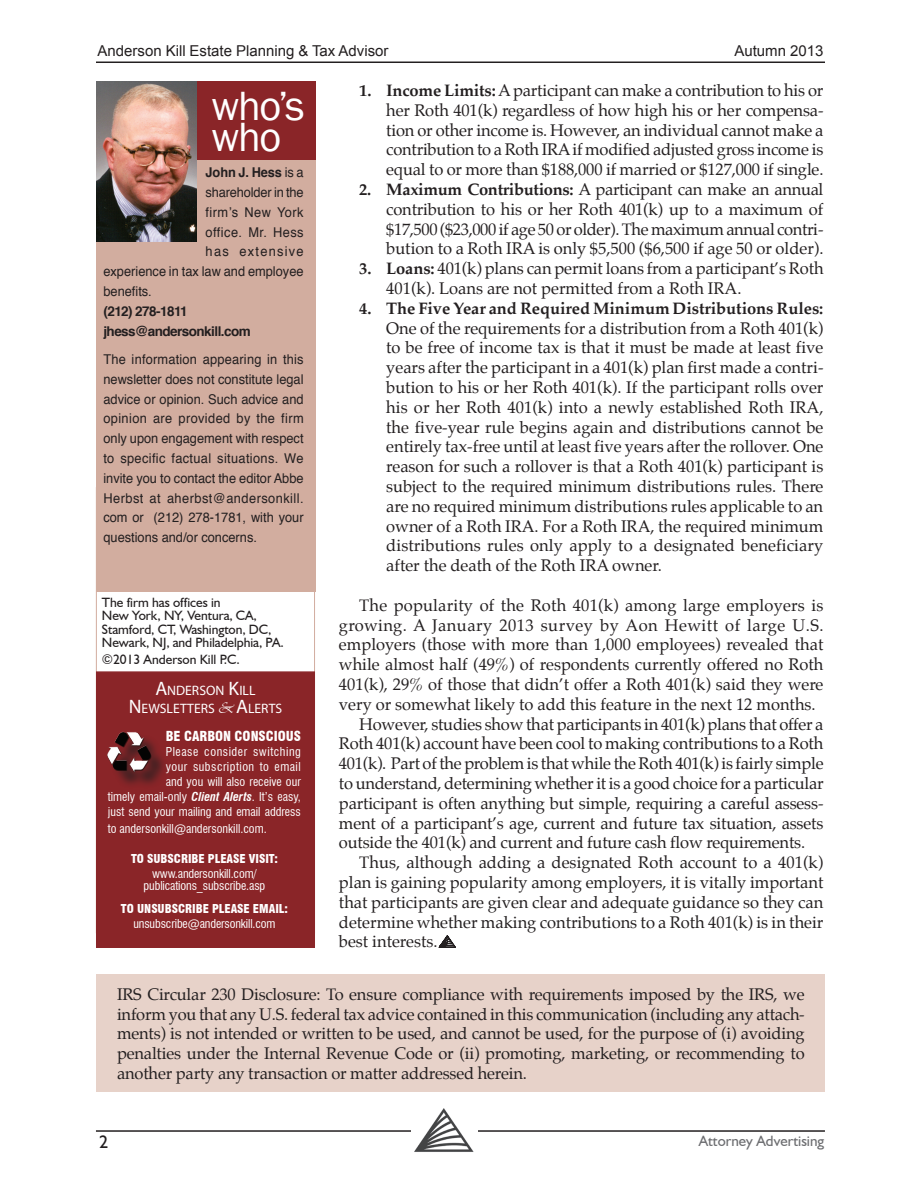
<style>
.page{position:relative;width:918px;height:1188px;background:#fff}
.page>*{position:absolute;margin:0;border:0;box-sizing:border-box;transform-origin:0 0}
.t1{font:42px/31.5px "Franklin Gothic";letter-spacing:-.03em;color:#fff}
.t2{font:18px "Humanist 521 BT";color:#231f20}
.Body_Text{font:16.5px/19.8px "Palatino";color:#231f20;text-align:justify}
.t3{font:15px "Arial";color:#231f20}
.t4{font:15px "Humanist 521 BT";color:#6c6d70}
.t5{font:13.65px "Myriad Pro";color:#fff}
.bio_sidebar{font:13.5px/19.8px "Helvetica";color:#231f20;text-align:justify;scale:.95 1}
.t6{font:13.5px/13.5px "Humanist 521 BT";letter-spacing:-.005em;color:#231f20}
.bio_sidebar-2{font:700 13.5px "Helvetica";letter-spacing:-.04em;color:#231f20}
.t7{font:900 condensed 13.5px "Swiss 721 BT";color:#fff}
.bio_sidebar-3{font:13.5px "Helvetica";letter-spacing:.03em;color:#231f20;scale:.95 1}
.bio_sidebar-4{font:700 13.5px "Helvetica";letter-spacing:-.01em;color:#231f20;scale:.95 1}
.bio_sidebar-5{font:13.5px "Helvetica";letter-spacing:.035em;color:#231f20;scale:.95 1}
.bio_sidebar-6{font:13.5px "Helvetica";letter-spacing:.095em;color:#231f20;scale:.95 1}
.Body_Text-2{font:condensed 12px/15px "Swiss 721 BT";color:#fff;text-align:right}
.t8{font:900 condensed 12px "Swiss 721 BT";color:#fff}
.s1{font-weight:700}
.s2{font-weight:400}
.s3{font-size:19.5px}
.s4{font-family:"Vivienne"}
.s5{font-weight:700;font-style:italic}
</style>
<div class="page">
<hr style="left:96px;top:1130px;width:729px;height:2px;background:#231f20">
<div style="left:411px;top:1100px;width:67px;height:53px;background:#fff"></div>
<img style="left:414px;top:1109px;width:60px;height:43px">
<hr style="left:96px;top:62px;width:729px;height:1px;background:#231f20">
<div style="left:96px;top:81px;width:219px;height:511px;background:#d2ad9f"></div>
<div style="left:96px;top:81px;width:219px;height:78px;background:#8a2528"></div>
<svg style="left:439px;top:935px;width:17px;height:12px"></svg>
<img style="left:96px;top:81px;width:101px;height:161px">
<div style="left:97px;top:974px;width:728px;height:117px;background:#e7d2c9"></div>
<div style="left:96px;top:671px;width:219px;height:277px;background:#8a2528"></div>
<div style="left:111px;top:734px;width:58px;height:55px;background:#231f20;opacity:.75"></div>
<img style="left:108px;top:732px;width:44px;height:39px">
<p class="t3" style="left:98px;top:41px;width:293px">Anderson Kill Estate Planning &amp; Tax Advisor</p>
<p class="t3" style="left:734px;top:41px;width:91px">Autumn 2013</p>
<h1 class="t1" style="left:212px;top:91px;width:95px">who’s who</h1>
<p class="Body_Text" style="left:386px;top:80px;width:439px;text-indent:-27px"><span class="s1">1. Income Limits:</span> A participant can make a contribution to his or her Roth 401(k) regardless of how high his or her compensa&shy;tion or other income is. However, an individual cannot make a contribution to a Roth IRA if modified adjusted gross income is equal to or more than $188,000 if married or $127,000 if single.</p>
<p class="Body_Text" style="left:386px;top:179px;width:439px;text-indent:-27px"><span class="s1">2. Maximum Contributions:</span> A participant can make an annual contribution to his or her Roth 401(k) up to a maximum of $17,500 ($23,000 if age 50 or older). The maximum annual contri&shy;bution to a Roth IRA is only $5,500 ($6,500 if age 50 or older).</p>
<p class="Body_Text" style="left:386px;top:259px;width:439px;text-indent:-27px"><span class="s1">3. Loans:</span> 401(k) plans can permit loans from a participant’s Roth<br>401(k). Loans are not permitted from a Roth IRA.</p>
<p class="Body_Text" style="left:386px;top:298px;width:439px;text-indent:-27px"><span class="s1">4. The Five Year and Required Minimum Distributions Rules:<br></span>One of the requirements for a distribution from a Roth 401(k) to be free of income tax is that it must be made at least five years after the participant in a 401(k) plan first made a contri&shy;bution to his or her Roth 401(k). If the participant rolls over his or her Roth 401(k) into a newly established Roth IRA, the five-year rule begins again and distributions cannot be entirely tax-free until at least five years after the rollover. One reason for such a rollover is that a Roth 401(k) participant is subject to the required minimum distributions rules. There are no required minimum distributions rules applicable to an owner of a Roth IRA. For a Roth IRA, the required minimum distributions rules only apply to a designated beneficiary after the death of the Roth IRA owner.</p>
<p class="Body_Text" style="left:339px;top:595px;width:486px;text-indent:20px">The popularity of the Roth 401(k) among large employers is growing. A January 2013 survey by Aon Hewitt of large U.S. employers (those with more than 1,000 employees) revealed that while almost half (49%) of respondents currently offered no Roth 401(k), 29% of those that didn’t offer a Roth 401(k) said they were very or somewhat likely to add this feature in the next 12 months.</p>
<p class="Body_Text" style="left:339px;top:714px;width:486px;text-indent:20px">However, studies show that participants in 401(k) plans that offer a Roth 401(k) account have been cool to making contributions to a Roth 401(k). Part of the problem is that while the Roth 401(k) is fairly simple to understand, determining whether it is a good choice for a particular participant is often anything but simple, requiring a careful assess&shy;ment of a participant’s age, current and future tax situation, assets outside the 401(k) and current and future cash flow requirements.</p>
<p class="Body_Text" style="left:339px;top:853px;width:486px;text-indent:20px">Thus, although adding a designated Roth account to a 401(k) plan is gaining popularity among employers, it is vitally important that participants are given clear and adequate guidance so they can determine whether making contributions to a Roth 401(k) is in their best interests.</p>
<p class="bio_sidebar-4" style="left:206px;top:162px;width:105px">John J. Hess <span class="s2">is a</span></p>
<p class="bio_sidebar" style="left:206px;top:183px;width:105px">shareholder in the</p>
<p class="bio_sidebar-5" style="left:206px;top:202px;width:105px">firm’s New York</p>
<p class="bio_sidebar-3" style="left:206px;top:221px;width:105px">office. Mr. Hess</p>
<p class="bio_sidebar-6" style="left:206px;top:241px;width:105px">has extensive</p>
<p class="bio_sidebar" style="left:103px;top:262px;width:212px">experience in tax law and employee</p>
<p class="bio_sidebar" style="left:103px;top:282px;width:53px">benefits.</p>
<p class="bio_sidebar-2" style="left:103px;top:300px;width:86px">(212) 278-1811</p>
<p class="bio_sidebar-2" style="left:103px;top:320px;width:149px">jhess@andersonkill.com</p>
<p class="bio_sidebar" style="left:103px;top:350px;width:212px">The information appearing in this newsletter does not constitute legal advice or opinion. Such advice and opinion are provided by the firm only upon engagement with respect to specific factual situations. We invite you to contact the editor Abbe Herbst at aherbst@andersonkill. com or (212) 278-1781, with your questions and/or concerns.</p>
<p class="t6" style="left:102px;top:595px;width:183px">The firm has offices in<br>New York, NY, Ventura, CA,<br>Stamford, CT, Washington, DC,<br>Newark, NJ, and Philadelphia, PA.</p>
<p class="t6" style="left:102px;top:653px;width:140px">©2013 Anderson Kill P.C.</p>
<p class="t5" style="left:155px;top:682px;width:102px"><span class="s3">A</span>NDERSON <span class="s3">K</span>ILL</p>
<p class="t5" style="left:129px;top:700px;width:155px"><span class="s3">N</span>EWSLETTERS <span class="s4">&amp;</span> <span class="s3">A</span>LERTS</p>
<p class="t7" style="left:166px;top:728px;width:137px">BE CARBON CONSCIOUS</p>
<p class="Body_Text-2" style="left:108px;top:744px;width:194px">Please consider switching<br>your subscription to email<br>and you will also receive our<br>timely email-only <span class="s5">Client Alerts</span>. It’s easy, just send your mailing and email address</p>
<p class="Body_Text-2" style="left:108px;top:821px;width:160px">to andersonkill@andersonkill.com.</p>
<p class="t8" style="left:131px;top:851px;width:148px">TO SUBSCRIBE PLEASE VISIT:</p>
<p class="Body_Text-2" style="left:144px;top:867px;width:123px;line-height:12px;text-align:center">www.andersonkill.com/ publications_subscribe.asp</p>
<p class="t8" style="left:121px;top:901px;width:169px">TO UNSUBSCRIBE PLEASE EMAIL:</p>
<p class="Body_Text-2" style="left:133px;top:916px;width:144px">unsubscribe@andersonkill.com</p>
<p class="Body_Text" style="left:117px;top:984px;width:689px">IRS Circular 230 Disclosure: To ensure compliance with requirements imposed by the IRS, we inform you that any U.S. federal tax advice contained in this communication (including any attach&shy;ments) is not intended or written to be used, and cannot be used, for the purpose of (i) avoiding penalties under the Internal Revenue Code or (ii) promoting, marketing, or recommending to another party any transaction or matter addressed herein.</p>
<p class="t2" style="left:99px;top:1131px;width:11px">2</p>
<p class="t4" style="left:699px;top:1132px;width:127px">Attorney Advertising</p>
</div>
